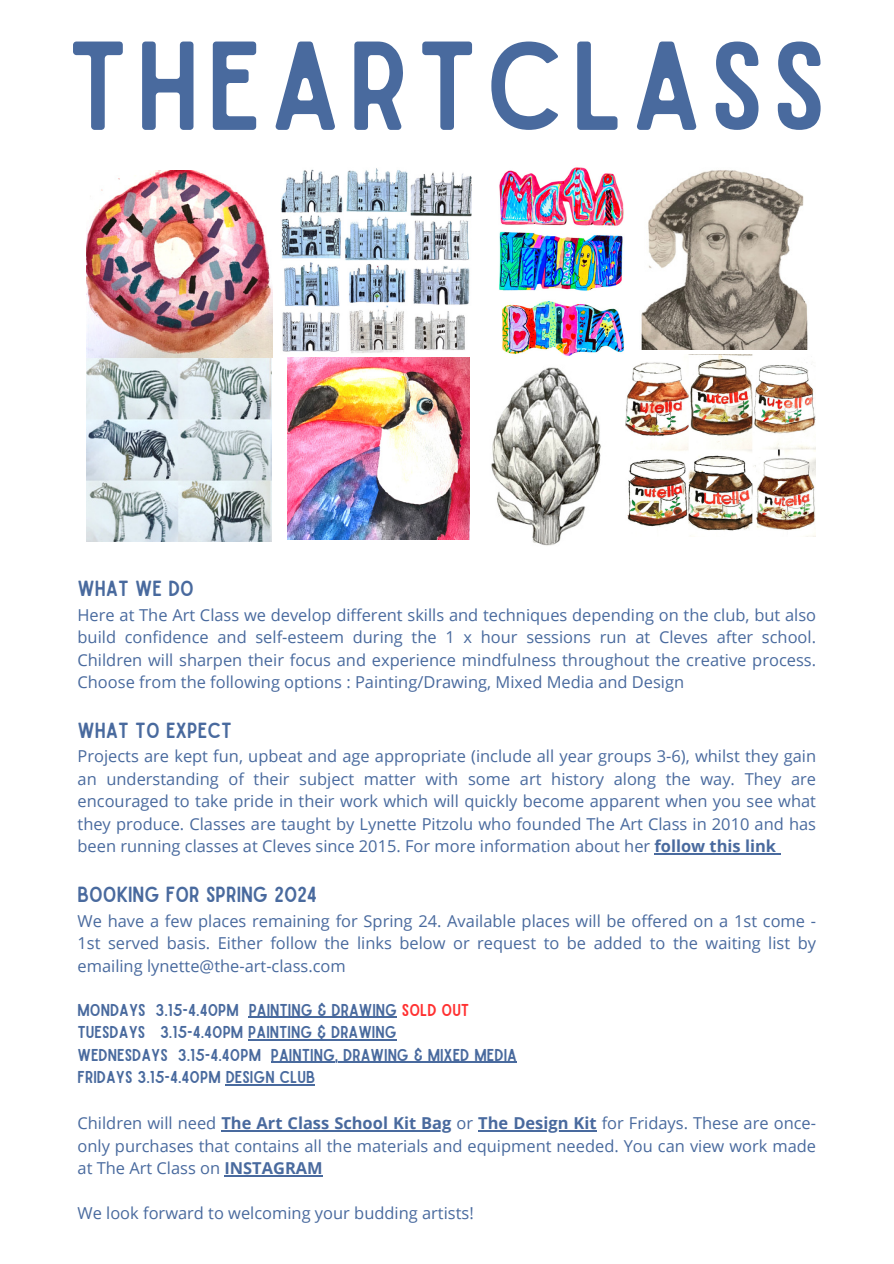
<style>
.page{position:relative;width:894px;height:1264px;background:#fff}
.page>*{position:absolute;margin:0;border:0;box-sizing:border-box;transform-origin:0 0}
.t1{font:120.45px "Sailors";letter-spacing:.06em;color:#496a9e}
.t2{font:21px "Sailors";color:#496a9e}
.t3{font:16.5px/22.5px "Open Sans";color:#496a9e;text-align:justify}
.t4{font:16.5px "Sailors";color:#496a9e}
.s1{font-weight:700}
.s2{color:#ff3131}
</style>
<div class="page">
<img style="left:287px;top:357px;width:182px;height:183px">
<img style="left:87px;top:170px;width:186px;height:188px">
<img style="left:281px;top:168px;width:190px;height:185px">
<img style="left:491px;top:367px;width:110px;height:179px">
<img style="left:641px;top:170px;width:167px;height:179px">
<img style="left:499px;top:167px;width:125px;height:189px">
<img style="left:625px;top:354px;width:190px;height:182px">
<img style="left:87px;top:358px;width:184px;height:183px">
<hr style="left:654px;top:853px;width:121px;height:1px;background:#496a9e">
<hr style="left:248px;top:1016px;width:149px;height:1px;background:#496a9e">
<hr style="left:248px;top:1039px;width:148px;height:1px;background:#496a9e">
<hr style="left:271px;top:1061px;width:64px;height:1px;background:#496a9e">
<hr style="left:338px;top:1061px;width:179px;height:1px;background:#496a9e">
<hr style="left:225px;top:1084px;width:90px;height:1px;background:#496a9e">
<hr style="left:221px;top:1130px;width:230px;height:1px;background:#496a9e">
<hr style="left:478px;top:1130px;width:118px;height:1px;background:#496a9e">
<hr style="left:224px;top:1175px;width:98px;height:1px;background:#496a9e">
<p class="t1" style="left:67px;top:42px;width:761px">THEARTCLASS</p>
<p class="t2" style="left:77px;top:580px;width:118px">WHAT WE DO</p>
<p class="t3" style="left:77px;top:603px;width:739px">Here at The Art Class we develop different skills and techniques depending on the club, but also build confidence and self-esteem during the 1 x hour sessions run at Cleves after school.<br>Children will sharpen their focus and experience mindfulness throughout the creative process.<br>Choose from the following options : Painting/Drawing, Mixed Media and Design</p>
<p class="t2" style="left:77px;top:722px;width:156px">WHAT TO EXPECT</p>
<p class="t3" style="left:77px;top:744px;width:739px">Projects are kept fun, upbeat and age appropriate (include all year groups 3-6), whilst they gain an understanding of their subject matter with some art history along the way. They are encouraged to take pride in their work which will quickly become apparent when you see what they produce. Classes are taught by Lynette Pitzolu who founded The Art Class in 2010 and has been running classes at Cleves since 2015. For more information about her <span class="s1">follow this link</span></p>
<p class="t2" style="left:77px;top:886px;width:241px">BOOKING FOR SPRING 2024</p>
<p class="t3" style="left:77px;top:909px;width:739px">We have a few places remaining for Spring 24. Available places will be offered on a 1st come - 1st served basis. Either follow the links below or request to be added to the waiting list by emailing lynette@the-art-class.com</p>
<p class="t4" style="left:77px;top:1003px;width:393px">MONDAYS 3.15-4.40PM PAINTING &amp; DRAWING <span class="s2">SOLD OUT</span></p>
<p class="t4" style="left:77px;top:1026px;width:320px">TUESDAYS 3.15-4.40PM PAINTING &amp; DRAWING</p>
<p class="t4" style="left:77px;top:1048px;width:441px">WEDNESDAYS 3.15-4.40PM PAINTING, DRAWING &amp; MIXED MEDIA</p>
<p class="t4" style="left:77px;top:1071px;width:239px">FRIDAYS 3.15-4.40PM DESIGN CLUB</p>
<p class="t3" style="left:77px;top:1111px;width:739px">Children will need <span class="s1">The Art Class School Kit Bag</span> or <span class="s1">The Design Kit</span> for Fridays. These are once&shy;only purchases that contains all the materials and equipment needed. You can view work made at The Art Class on <span class="s1">INSTAGRAM</span></p>
<p class="t3" style="left:77px;top:1201px;width:397px">We look forward to welcoming your budding artists!</p>
</div>
